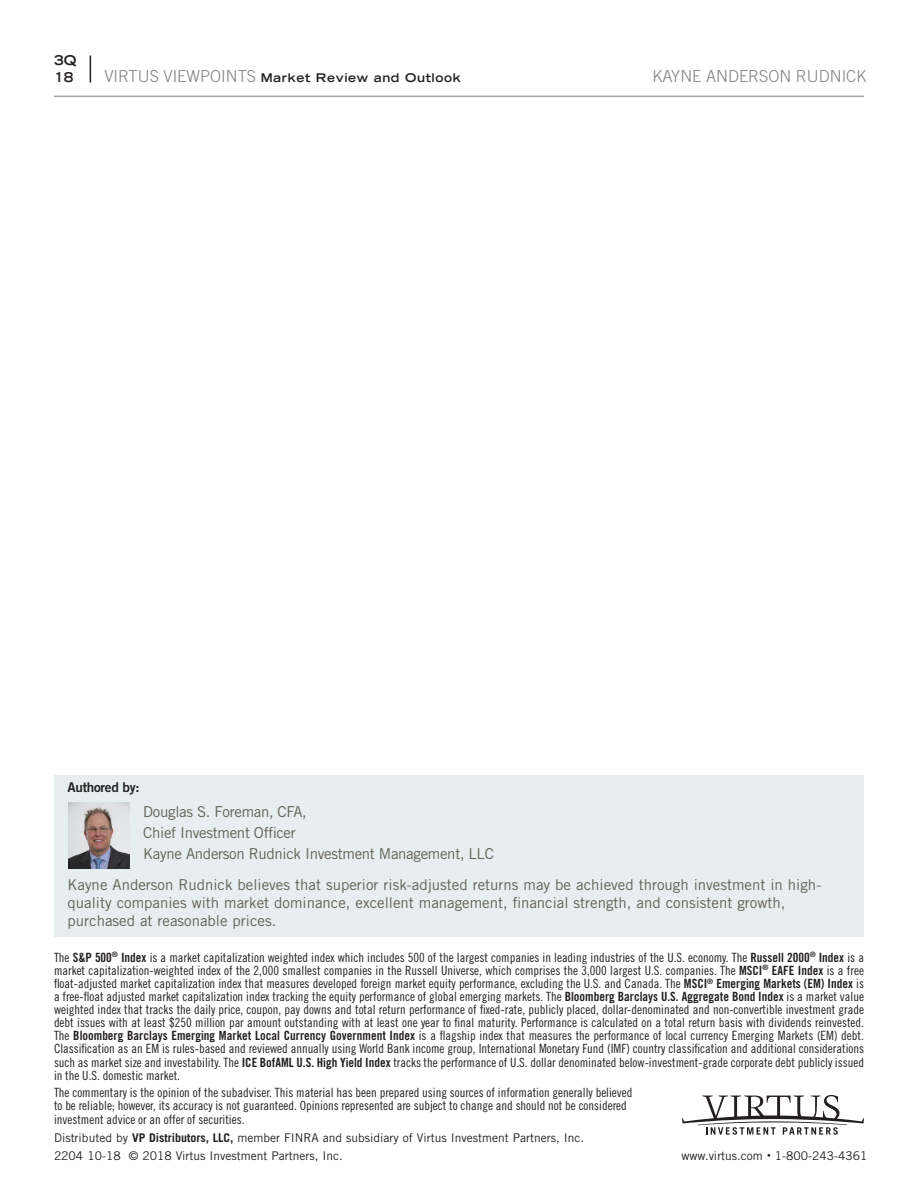
<style>
.page{position:relative;width:918px;height:1188px;background:#fff}
.page>*{position:absolute;margin:0;border:0;box-sizing:border-box;transform-origin:0 0}
.t1{font:300 16.5px "Trade Gothic LT Std";color:#808285}
.sidebar_callout{font:15px/18px "Trade Gothic";color:#626255}
.Body_Copy{font:15px/21px "Trade Gothic LT Std";letter-spacing:-.02em;color:#626255}
.Body_Copy-2{font:13.5px "Trade Gothic LT Std Bd 2";letter-spacing:-.02em;color:#231f20}
.t2{font:700 expanded 13.5px/17.1px "Trade Gothic LH";color:#231f20}
.t3{font:12.75px/13.2px "Trade Gothic Cond Eighteen";color:#231f20;text-align:justify}
.t4{font:12px "Trade Gothic";color:#231f20}
.t5{font:700 expanded 12px "Trade Gothic LH";letter-spacing:.05em;color:#231f20}
.s1{font-family:"Trade Gothic LT Std";font-weight:300;font-stretch:normal;font-size:16.5px;color:#808285}
.s2{font-family:"Trade Gothic Bold Cond Twenty"}
.s3{font-weight:700}
.s4{font-size:7.5px}
</style>
<div class="page">
<hr style="left:54px;top:96px;width:810px;height:1px;background:#a3a7a9">
<svg style="left:90px;top:56px;width:1px;height:26px"></svg>
<svg style="left:682px;top:1095px;width:182px;height:40px"></svg>
<div style="left:54px;top:775px;width:810px;height:162px;background:#e6eeef"></div>
<img style="left:68px;top:803px;width:62px;height:66px">
<p class="t2" style="left:54px;top:51px;width:24px">3Q<br>18</p>
<p class="t5" style="left:104px;top:70px;width:358px"><span class="s1">VIRTUS VIEWPOINTS</span> Market Review and Outlook</p>
<p class="t1" style="left:653px;top:66px;width:215px">KAYNE ANDERSON RUDNICK</p>
<p class="Body_Copy-2" style="left:68px;top:779px;width:74px">Authored by:</p>
<p class="Body_Copy" style="left:143px;top:801px;width:352px">Douglas S. Foreman, CFA,<br>Chief Investment Officer<br>Kayne Anderson Rudnick Investment Management, LLC</p>
<p class="sidebar_callout" style="left:68px;top:876px;width:755px">Kayne Anderson Rudnick believes that superior risk-adjusted returns may be achieved through investment in high&shy;quality companies with market dominance, excellent management, financial strength, and consistent growth, purchased at reasonable prices.</p>
<p class="t3" style="left:54px;top:950px;width:812px">The <span class="s2">S&amp;P 500</span><sup>®</sup> <span class="s2">Index</span> is a market capitalization weighted index which includes 500 of the largest companies in leading industries of the U.S. economy. The <span class="s2">Russell 2000</span><sup>®</sup> <span class="s2">Index</span> is a market capitalization-weighted index of the 2,000 smallest companies in the Russell Universe, which comprises the 3,000 largest U.S. companies. The <span class="s2">MSCI</span><sup>®</sup> <span class="s2">EAFE Index</span> is a free float-adjusted market capitalization index that measures developed foreign market equity performance, excluding the U.S. and Canada. The <span class="s2">MSCI</span><sup>®</sup> <span class="s2">Emerging Markets (EM) Index</span> is a free-float adjusted market capitalization index tracking the equity performance of global emerging markets. The <span class="s2">Bloomberg Barclays U.S. Aggregate Bond Index</span> is a market value weighted index that tracks the daily price, coupon, pay downs and total return performance of fixed-rate, publicly placed, dollar-denominated and non-convertible investment grade debt issues with at least $250 million par amount outstanding with at least one year to final maturity. Performance is calculated on a total return basis with dividends reinvested.<br>The <span class="s2">Bloomberg Barclays Emerging Market Local Currency Government Index</span> is a flagship index that measures the performance of local currency Emerging Markets (EM) debt.<br>Classification as an EM is rules-based and reviewed annually using World Bank income group, International Monetary Fund (IMF) country classification and additional considerations such as market size and investability. The <span class="s2">ICE BofAML U.S. High Yield Index</span> tracks the performance of U.S. dollar denominated below-investment-grade corporate debt publicly issued in the U.S. domestic market.</p>
<p class="t3" style="left:54px;top:1085px;width:580px;text-align:left">The commentary is the opinion of the subadviser. This material has been prepared using sources of information generally believed to be reliable; however, its accuracy is not guaranteed. Opinions represented are subject to change and should not be considered investment advice or an offer of securities.</p>
<p class="t4" style="left:54px;top:1130px;width:532px">Distributed by <span class="s3">VP Distributors, LLC,</span> member FINRA and subsidiary of Virtus Investment Partners, Inc.</p>
<p class="t4" style="left:54px;top:1148px;width:290px">2204 10-18 © 2018 Virtus Investment Partners, Inc.</p>
<p class="t4" style="left:682px;top:1148px;width:187px">www.virtus.com <span class="s4">•</span> 1-800-243-4361</p>
</div>
